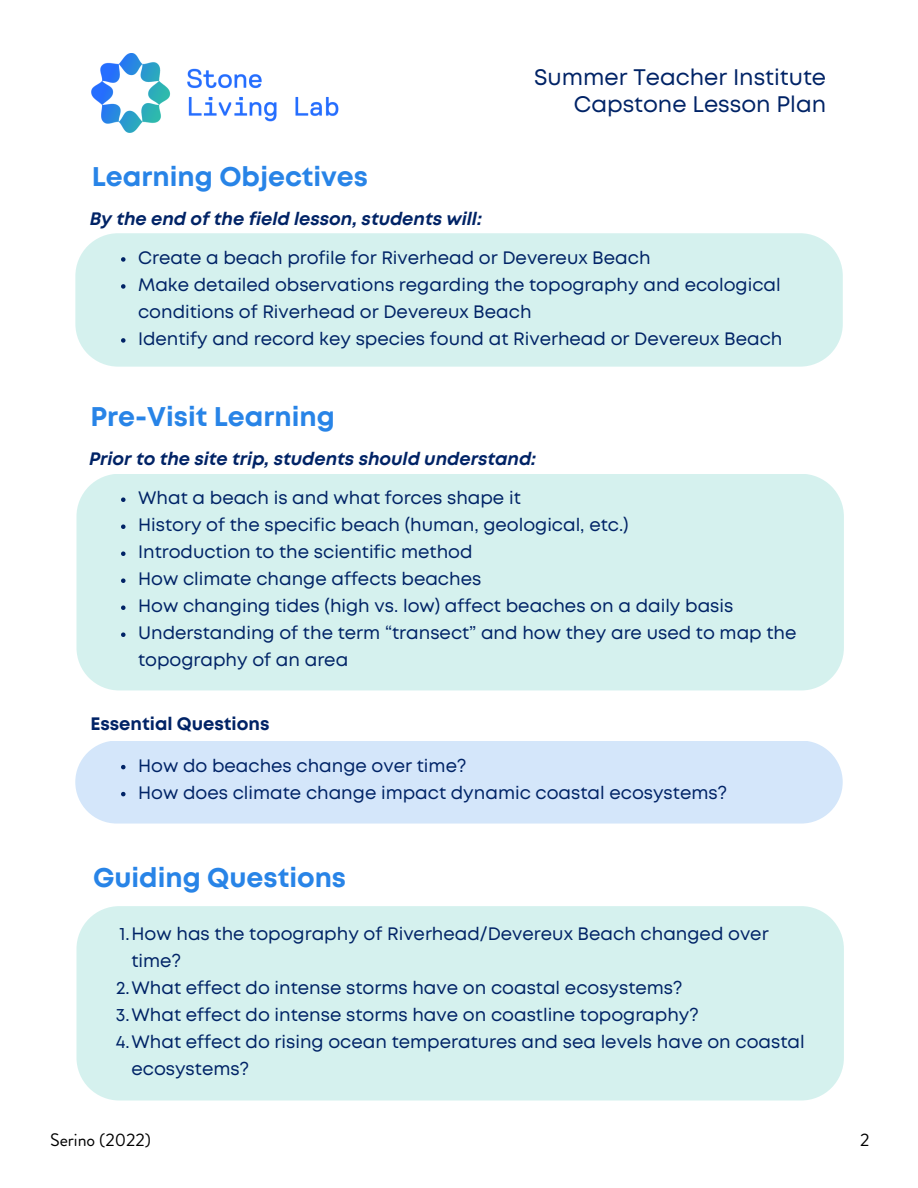
<style>
.page{position:relative;width:918px;height:1188px;background:#fff}
.page>*{position:absolute;margin:0;border:0;box-sizing:border-box;transform-origin:0 0}
.t1{font:700 27px "Mont";color:#2884e7}
.t2{font:22.5px "Mont";color:#002366}
.t3{font:18px/27px "Mont";color:#002366}
.t4{font:italic 700 18px "Mont";color:#002366}
.t5{font:700 18px "Mont";color:#002366}
.t6{font:18px "Brandon Grotesque";color:#000}
</style>
<div class="page">
<img style="left:92px;top:54px;width:246px;height:79px">
<div style="left:76px;top:474px;width:768px;height:216px;background:#d5f1ee"></div>
<svg style="left:121px;top:497px;width:5px;height:5px"></svg>
<svg style="left:121px;top:524px;width:5px;height:5px"></svg>
<svg style="left:121px;top:551px;width:5px;height:5px"></svg>
<svg style="left:121px;top:578px;width:5px;height:5px"></svg>
<svg style="left:121px;top:605px;width:5px;height:5px"></svg>
<svg style="left:121px;top:632px;width:5px;height:5px"></svg>
<div style="left:75px;top:741px;width:768px;height:83px;background:#d4e6fa;border-radius:41px"></div>
<svg style="left:121px;top:765px;width:5px;height:4px"></svg>
<svg style="left:121px;top:792px;width:5px;height:4px"></svg>
<div style="left:75px;top:233px;width:768px;height:134px;background:#d5f1ee"></div>
<svg style="left:121px;top:257px;width:5px;height:5px"></svg>
<svg style="left:121px;top:284px;width:5px;height:5px"></svg>
<svg style="left:121px;top:338px;width:5px;height:5px"></svg>
<div style="left:76px;top:906px;width:768px;height:195px;background:#d5f1ee"></div>
<p class="t1" style="left:92px;top:166px;width:278px">Learning Objectives</p>
<p class="t4" style="left:90px;top:212px;width:394px">By the end of the field lesson, students will:</p>
<p class="t2" style="left:534px;top:69px;width:294px">Summer Teacher Institute</p>
<p class="t2" style="left:574px;top:96px;width:254px">Capstone Lesson Plan</p>
<p class="t3" style="left:138px;top:245px;width:514px">Create a beach profile for Riverhead or Devereux Beach</p>
<p class="t3" style="left:138px;top:272px;width:644px">Make detailed observations regarding the topography and ecological conditions of Riverhead or Devereux Beach</p>
<p class="t3" style="left:138px;top:326px;width:646px">Identify and record key species found at Riverhead or Devereux Beach</p>
<p class="t1" style="left:90px;top:407px;width:246px">Pre-Visit Learning</p>
<p class="t4" style="left:89px;top:452px;width:449px">Prior to the site trip, students should understand:</p>
<p class="t3" style="left:138px;top:486px;width:384px">What a beach is and what forces shape it</p>
<p class="t3" style="left:138px;top:513px;width:492px">History of the specific beach (human, geological, etc.)</p>
<p class="t3" style="left:138px;top:540px;width:336px">Introduction to the scientific method</p>
<p class="t3" style="left:138px;top:567px;width:345px">How climate change affects beaches</p>
<p class="t3" style="left:138px;top:594px;width:597px">How changing tides (high vs. low) affect beaches on a daily basis</p>
<p class="t3" style="left:138px;top:621px;width:660px">Understanding of the term “transect” and how they are used to map the topography of an area</p>
<p class="t5" style="left:90px;top:717px;width:181px">Essential Questions</p>
<p class="t3" style="left:138px;top:753px;width:330px">How do beaches change over time?</p>
<p class="t3" style="left:138px;top:780px;width:590px">How does climate change impact dynamic coastal ecosystems?</p>
<p class="t1" style="left:93px;top:868px;width:255px">Guiding Questions</p>
<p class="t3" style="left:131px;top:922px;width:639px;text-indent:-12px">1.How has the topography of Riverhead/Devereux Beach changed over time?</p>
<p class="t3" style="left:116px;top:976px;width:568px">2.What effect do intense storms have on coastal ecosystems?</p>
<p class="t3" style="left:116px;top:1003px;width:584px">3.What effect do intense storms have on coastline topography?</p>
<p class="t3" style="left:131px;top:1030px;width:675px;text-indent:-16px">4.What effect do rising ocean temperatures and sea levels have on coastal ecosystems?</p>
<p class="t6" style="left:50px;top:1127px;width:102px">Serino (2022)</p>
<p class="t6" style="left:860px;top:1127px;width:11px">2</p>
</div>
